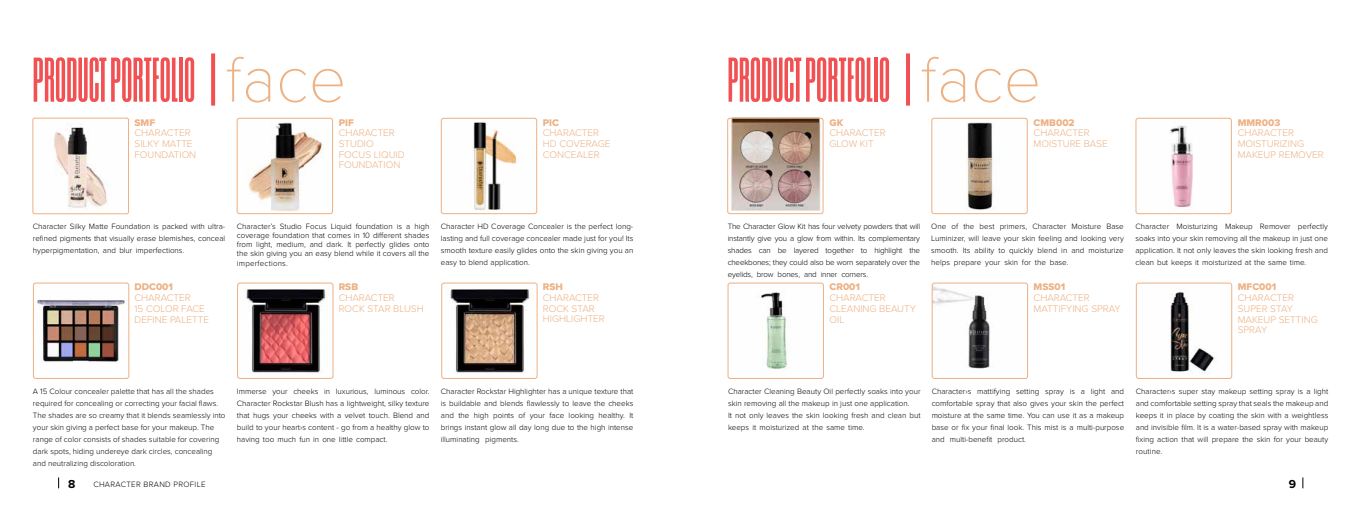
<style>
.page{position:relative;width:1361px;height:516px;background:#fff}
.page>*{position:absolute;margin:0;border:0;box-sizing:border-box;transform-origin:0 0}
.t1{font:60px "Sommar Display";color:#f15152}
.t2{font:700 12px "Proxima Nova";color:#000}
.t3{font:300 10px/10.7px "Proxima Nova";color:#edb183}
.t4{font:10px "Proxima Nova Extrabld";color:#edb183}
.t5{font:300 8px/12px "Proxima Nova";color:#000;text-align:justify}
.t6{font:300 8px "Proxima Nova";letter-spacing:.04em;color:#000}
.s1{font-family:"Proxima Nova T";font-weight:100;font-size:66.4px;color:#edb183}
</style>
<div class="page">
<svg style="left:211px;top:53px;width:4px;height:53px"></svg>
<img style="left:32px;top:118px;width:97px;height:96px">
<div style="left:32px;top:118px;width:97px;height:96px;border:1px solid #edb183;border-radius:2px"></div>
<img style="left:237px;top:118px;width:96px;height:96px">
<div style="left:237px;top:118px;width:96px;height:96px;border:1px solid #edb183;border-radius:2px"></div>
<img style="left:441px;top:118px;width:96px;height:96px">
<div style="left:441px;top:118px;width:96px;height:96px;border:1px solid #edb183;border-radius:2px"></div>
<img style="left:237px;top:283px;width:96px;height:96px">
<div style="left:237px;top:283px;width:96px;height:96px;border:1px solid #edb183;border-radius:2px"></div>
<img style="left:33px;top:283px;width:96px;height:96px">
<div style="left:33px;top:283px;width:96px;height:96px;border:1px solid #edb183;border-radius:2px"></div>
<img style="left:441px;top:283px;width:96px;height:96px">
<div style="left:441px;top:283px;width:96px;height:96px;border:1px solid #edb183;border-radius:2px"></div>
<hr style="left:906px;top:53px;width:4px;height:53px;background:#f15152">
<img style="left:731px;top:118px;width:92px;height:96px">
<div style="left:727px;top:118px;width:96px;height:96px;border:1px solid #edb183;border-radius:2px"></div>
<img style="left:966px;top:118px;width:61px;height:96px">
<div style="left:931px;top:118px;width:96px;height:96px;border:1px solid #edb183;border-radius:2px"></div>
<img style="left:1170px;top:125px;width:23px;height:85px">
<div style="left:1135px;top:118px;width:97px;height:96px;border:1px solid #edb183;border-radius:2px"></div>
<img style="left:761px;top:283px;width:63px;height:86px">
<div style="left:727px;top:283px;width:97px;height:96px;border:1px solid #edb183;border-radius:2px"></div>
<img style="left:933px;top:283px;width:95px;height:86px">
<div style="left:931px;top:283px;width:97px;height:96px;border:1px solid #edb183;border-radius:2px"></div>
<img style="left:1136px;top:283px;width:96px;height:90px">
<div style="left:1136px;top:283px;width:96px;height:96px;border:1px solid #edb183;border-radius:2px"></div>
<h1 class="t1" style="left:32px;top:47px;width:316px">PRODUCT PORTFOLIO <span class="s1">face</span></h1>
<h1 class="t1" style="left:727px;top:47px;width:316px">PRODUCT PORTFOLIO <span class="s1">face</span></h1>
<p class="t4" style="left:135px;top:115px;width:22px">SMF</p>
<p class="t3" style="left:135px;top:127px;width:63px">CHARACTER<br>SILKY MATTE<br>FOUNDATION</p>
<p class="t4" style="left:339px;top:115px;width:17px">PIF</p>
<p class="t3" style="left:339px;top:127px;width:67px">CHARACTER<br>STUDIO<br>FOCUS LIQUID<br>FOUNDATION</p>
<p class="t4" style="left:543px;top:115px;width:18px">PIC</p>
<p class="t3" style="left:543px;top:127px;width:69px">CHARACTER<br>HD COVERAGE<br>CONCEALER</p>
<p class="t4" style="left:829px;top:115px;width:15px">GK</p>
<p class="t3" style="left:829px;top:127px;width:58px">CHARACTER<br>GLOW KIT</p>
<p class="t4" style="left:1033px;top:115px;width:43px">CMB002</p>
<p class="t3" style="left:1033px;top:127px;width:76px">CHARACTER<br>MOISTURE BASE</p>
<p class="t4" style="left:1237px;top:115px;width:44px">MMR003</p>
<p class="t3" style="left:1237px;top:127px;width:87px">CHARACTER<br>MOISTURIZING<br>MAKEUP REMOVER</p>
<p class="t5" style="left:33px;top:220px;width:194px">Character Silky Matte Foundation is packed with ultra&shy;refined pigments that visually erase blemishes, conceal hyperpigmentation, and blur imperfections.</p>
<p class="t5" style="left:237px;top:221px;width:194px;line-height:9.2px">Character’s Studio Focus Liquid foundation is a high coverage foundation that comes in 10 different shades from light, medium, and dark. It perfectly glides onto the skin giving you an easy blend while it covers all the imperfections.</p>
<p class="t5" style="left:441px;top:220px;width:194px">Character HD Coverage Concealer is the perfect long&shy;lasting and full coverage concealer made just for you! Its smooth texture easily glides onto the skin giving you an easy to blend application.</p>
<p class="t5" style="left:727px;top:220px;width:194px">The Character Glow Kit has four velvety powders that will instantly give you a glow from within. Its complementary shades can be layered together to highlight the cheekbones; they could also be worn separately over the eyelids, brow bones, and inner corners.</p>
<p class="t5" style="left:931px;top:220px;width:194px">One of the best primers, Character Moisture Base Luminizer, will leave your skin feeling and looking very smooth. Its ability to quickly blend in and moisturize helps prepare your skin for the base.</p>
<p class="t5" style="left:1135px;top:220px;width:194px">Character Moisturizing Makeup Remover perfectly soaks into your skin removing all the makeup in just one application. It not only leaves the skin looking fresh and clean but keeps it moisturized at the same time.</p>
<p class="t4" style="left:135px;top:280px;width:40px">DDC001</p>
<p class="t3" style="left:135px;top:292px;width:76px">CHARACTER<br>15 COLOR FACE<br>DEFINE PALETTE</p>
<p class="t4" style="left:339px;top:280px;width:21px">RSB</p>
<p class="t3" style="left:339px;top:292px;width:87px">CHARACTER<br>ROCK STAR BLUSH</p>
<p class="t4" style="left:543px;top:280px;width:22px">RSH</p>
<p class="t3" style="left:543px;top:292px;width:64px">CHARACTER<br>ROCK STAR<br>HIGHLIGHTER</p>
<p class="t4" style="left:829px;top:280px;width:32px">CR001</p>
<p class="t3" style="left:829px;top:292px;width:88px">CHARACTER<br>CLEANING BEAUTY<br>OIL</p>
<p class="t4" style="left:1033px;top:280px;width:33px">MSS01</p>
<p class="t3" style="left:1033px;top:292px;width:89px">CHARACTER<br>MATTIFYING SPRAY</p>
<p class="t4" style="left:1237px;top:280px;width:40px">MFC001</p>
<p class="t3" style="left:1237px;top:292px;width:82px">CHARACTER<br>SUPER STAY<br>MAKEUP SETTING<br>SPRAY</p>
<p class="t5" style="left:33px;top:385px;width:194px;text-align:left">A 15 Colour concealer palette that has all the shades required for concealing or correcting your facial flaws.<br>The shades are so creamy that it blends seamlessly into your skin giving a perfect base for your makeup. The range of color consists of shades suitable for covering dark spots, hiding undereye dark circles, concealing and neutralizing discoloration.</p>
<p class="t5" style="left:237px;top:385px;width:194px">Immerse your cheeks in luxurious, luminous color.<br>Character Rockstar Blush has a lightweight, silky texture that hugs your cheeks with a velvet touch. Blend and build to your heart›s content - go from a healthy glow to having too much fun in one little compact.</p>
<p class="t5" style="left:441px;top:385px;width:194px">Character Rockstar Highlighter has a unique texture that is buildable and blends flawlessly to leave the cheeks and the high points of your face looking healthy. It brings instant glow all day long due to the high intense illuminating pigments.</p>
<p class="t5" style="left:728px;top:385px;width:194px;text-align:left">Character Cleaning Beauty Oil perfectly soaks into your skin removing all the makeup in just one application.<br>It not only leaves the skin looking fresh and clean but keeps it moisturized at the same time.</p>
<p class="t5" style="left:931px;top:385px;width:194px">Character›s mattifying setting spray is a light and comfortable spray that also gives your skin the perfect moisture at the same time. You can use it as a makeup base or fix your final look. This mist is a multi-purpose and multi-benefit product.</p>
<p class="t5" style="left:1136px;top:385px;width:194px">Character›s super stay makeup setting spray is a light and comfortable setting spray that seals the makeup and keeps it in place by coating the skin with a weightless and invisible film. It is a water-based spray with makeup fixing action that will prepare the skin for your beauty routine.</p>
<h2 class="t2" style="left:68px;top:475px;width:9px">8</h2>
<p class="t6" style="left:93px;top:478px;width:114px">CHARACTER BRAND PROFILE</p>
<h2 class="t2" style="left:1289px;top:475px;width:9px">9</h2>
</div>
